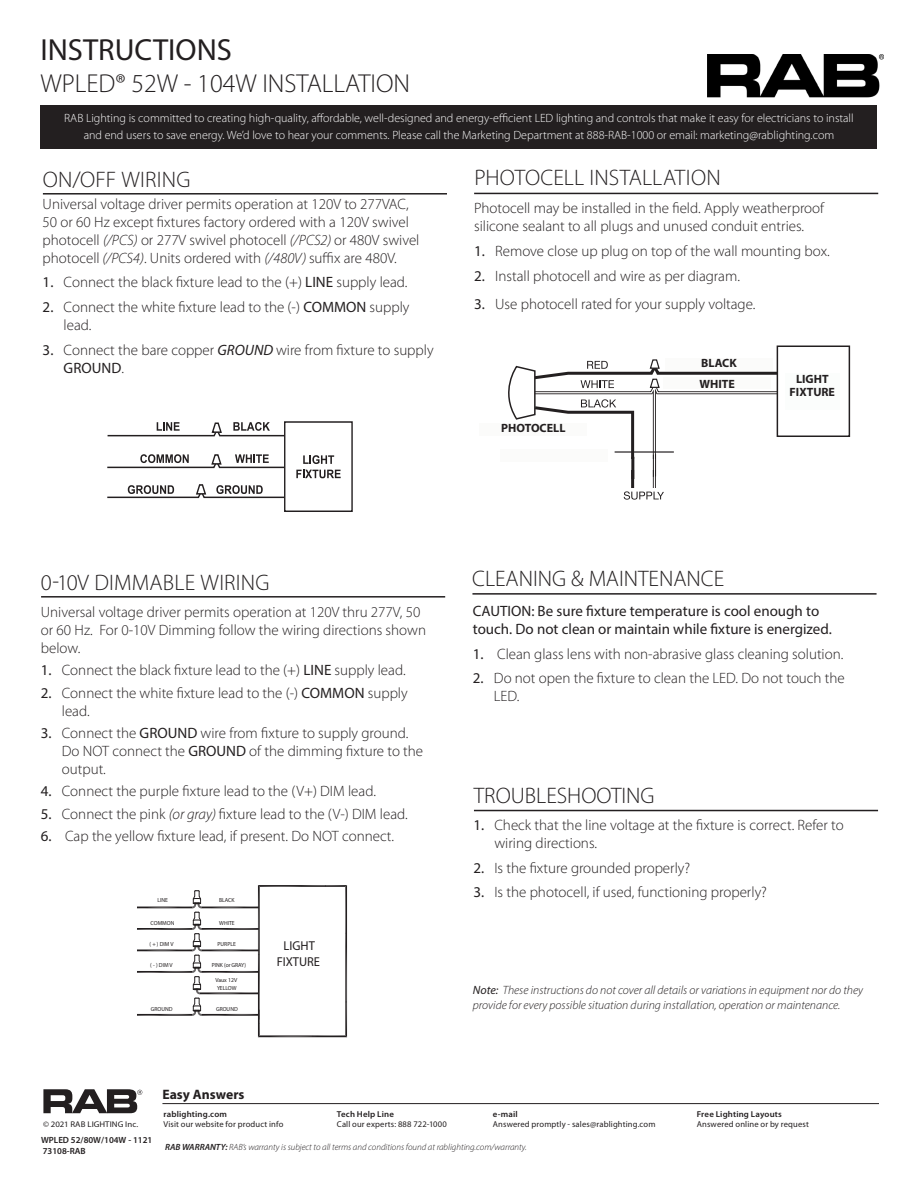
<style>
.page{position:relative;width:918px;height:1188px;background:#fff}
.page>*{position:absolute;margin:0;border:0;box-sizing:border-box;transform-origin:0 0}
.t1{font:30.6px "Myriad Pro";color:#231f20}
.t2{font:300 25.95px "Myriad Pro";color:#231f20}
.Heading{font:300 22.5px "Myriad Pro";color:#231f20}
.Subhead{font:300 15px/18px "Myriad Pro";color:#231f20}
.Heading-2{font:15px/18px "Myriad Pro";color:#231f20}
.t3{font:700 13.65px "Myriad Pro";color:#231f20}
.t4{font:13.5px "Arial";color:#231f20}
.t5{font:900 12.9px/15.5px "Myriad Pro";color:#231f20;text-align:center}
.t6{font:300 12px/16.5px "Myriad Pro";color:#fff;text-align:center}
.Heading-3{font:italic 300 12px/15px "Myriad Pro";color:#231f20}
.Subhead-2{font:700 12px/13.5px "Myriad Pro";color:#231f20;text-align:center}
.t7{font:italic 300 9px "Myriad Pro";color:#231f20}
.t8{font:600 9px "Myriad Pro";color:#231f20}
.t9{font:8.55px/10.2px "Myriad Pro";letter-spacing:.015em;color:#231f20}
.t10{font:600 8.55px "Myriad Pro";letter-spacing:.02em;color:#231f20}
.t11{font:8.25px "Myriad Pro";letter-spacing:.005em;color:#231f20;scale:1.06 1}
.t12{font:900 5.85px/7.6px "Myriad Pro";color:#231f20}
.s1{font-style:italic}
.s2{font-weight:400}
.s3{font-weight:400;font-style:italic}
.s4{font-weight:600}
</style>
<div class="page">
<div style="left:40px;top:105px;width:838px;height:44px;background:#231f20"></div>
<img style="left:707px;top:54px;width:176px;height:44px">
<svg style="left:137px;top:885px;width:210px;height:152px"></svg>
<hr style="left:43px;top:193px;width:404px;height:2px;background:#231f20">
<div style="left:284px;top:421px;width:69px;height:91px;border:1px solid #231f20"></div>
<svg style="left:303px;top:455px;width:31px;height:9px"></svg>
<svg style="left:296px;top:470px;width:45px;height:8px"></svg>
<svg style="left:107px;top:421px;width:179px;height:16px"></svg>
<svg style="left:107px;top:453px;width:178px;height:16px"></svg>
<svg style="left:107px;top:483px;width:178px;height:16px"></svg>
<hr style="left:41px;top:596px;width:404px;height:2px;background:#231f20">
<hr style="left:474px;top:193px;width:404px;height:1px;background:#231f20">
<div style="left:777px;top:346px;width:73px;height:91px;background:#fff;border:2px solid #231f20"></div>
<div style="left:785px;top:374px;width:55px;height:36px;background:#fbfdfc"></div>
<svg style="left:508px;top:358px;width:272px;height:142px"></svg>
<div style="left:663px;top:377px;width:108px;height:11px;background:#fbfbfa"></div>
<div style="left:500px;top:449px;width:108px;height:13px;background:#fbfbfa"></div>
<div style="left:479px;top:423px;width:108px;height:13px;background:#fbfbfa"></div>
<hr style="left:472px;top:593px;width:405px;height:2px;background:#231f20">
<hr style="left:474px;top:810px;width:404px;height:1px;background:#231f20">
<hr style="left:162px;top:1103px;width:716px;height:1px;background:#231f20">
<svg style="left:43px;top:1089px;width:99px;height:24px"></svg>
<h1 class="t1" style="left:40px;top:31px;width:193px">INSTRUCTIONS</h1>
<h2 class="t2" style="left:40px;top:67px;width:371px">WPLED® 52W - 104W INSTALLATION</h2>
<p class="t6" style="left:64px;top:110px;width:791px">RAB Lighting is committed to creating high-quality, affordable, well-designed and energy-efficient LED lighting and controls that make it easy for electricians to install and end users to save energy. We’d love to hear your comments. Please call the Marketing Department at 888-RAB-1000 or email: marketing@rablighting.com</p>
<p class="Heading" style="left:43px;top:166px;width:149px">ON/OFF WIRING</p>
<p class="Subhead" style="left:43px;top:194px;width:378px">Universal voltage driver permits operation at 120V to 277VAC, 50 or 60 Hz except fixtures factory ordered with a 120V swivel photocell <span class="s1">(/PCS)</span> or 277V swivel photocell <span class="s1">(/PCS2)</span> or 480V swivel photocell <span class="s1">(/PCS4)</span>. Units ordered with <span class="s1">(/480V)</span> suffix are 480V.</p>
<p class="Subhead" style="left:43px;top:273px;width:366px"><span class="s2">1.</span> Connect the black fixture lead to the (+) <span class="s2">LINE</span> supply lead.</p>
<p class="Subhead" style="left:64px;top:298px;width:347px;text-indent:-21px"><span class="s2">2.</span> Connect the white fixture lead to the (-) <span class="s2">COMMON</span> supply lead.</p>
<p class="Subhead" style="left:64px;top:341px;width:371px;text-indent:-21px"><span class="s2">3.</span> Connect the bare copper <span class="s3">GROUND</span> wire from fixture to supply<br><span class="s2">GROUND</span>.</p>
<p class="Heading" style="left:474px;top:164px;width:248px">PHOTOCELL INSTALLATION</p>
<p class="Subhead" style="left:474px;top:199px;width:352px">Photocell may be installed in the field. Apply weatherproof silicone sealant to all plugs and unused conduit entries.</p>
<p class="Subhead" style="left:474px;top:242px;width:357px"><span class="s2">1.</span> Remove close up plug on top of the wall mounting box.</p>
<p class="Subhead" style="left:474px;top:267px;width:267px"><span class="s2">2.</span> Install photocell and wire as per diagram.</p>
<p class="Subhead" style="left:474px;top:295px;width:283px"><span class="s2">3.</span> Use photocell rated for your supply voltage.</p>
<p class="Subhead-2" style="left:501px;top:421px;width:66px">PHOTOCELL</p>
<p class="Subhead-2" style="left:701px;top:356px;width:37px">BLACK</p>
<p class="Subhead-2" style="left:700px;top:377px;width:37px">WHITE</p>
<p class="Subhead-2" style="left:790px;top:371px;width:47px">LIGHT<br>FIXTURE</p>
<p class="t4" style="left:698px;top:376px;width:42px">“COM”</p>
<p class="t4" style="left:790px;top:376px;width:49px">WP2FC</p>
<p class="Heading" style="left:41px;top:569px;width:230px">0-10V DIMMABLE WIRING</p>
<p class="Subhead" style="left:41px;top:603px;width:387px">Universal voltage driver permits operation at 120V thru 277V, 50 or 60 Hz. For 0-10V Dimming follow the wiring directions shown below.</p>
<p class="Subhead" style="left:41px;top:661px;width:366px"><span class="s2">1.</span> Connect the black fixture lead to the (+) <span class="s2">LINE</span> supply lead.</p>
<p class="Subhead" style="left:62px;top:684px;width:347px;text-indent:-21px"><span class="s2">2.</span> Connect the white fixture lead to the (-) <span class="s2">COMMON</span> supply lead.</p>
<p class="Subhead" style="left:62px;top:724px;width:363px;text-indent:-21px"><span class="s2">3.</span> Connect the <span class="s2">GROUND</span> wire from fixture to supply ground.<br>Do NOT connect the <span class="s2">GROUND</span> of the dimming fixture to the output.</p>
<p class="Subhead" style="left:41px;top:782px;width:337px"><span class="s2">4.</span> Connect the purple fixture lead to the (V+) DIM lead.</p>
<p class="Subhead" style="left:41px;top:805px;width:368px"><span class="s2">5.</span> Connect the pink <span class="s1">(or gray)</span> fixture lead to the (V-) DIM lead.</p>
<p class="Subhead" style="left:41px;top:827px;width:355px"><span class="s2">6.</span> Cap the yellow fixture lead, if present. Do NOT connect.</p>
<p class="t12" style="left:157px;top:896px;width:12px">LINE</p>
<p class="t12" style="left:219px;top:896px;width:17px">BLACK</p>
<p class="t12" style="left:219px;top:919px;width:17px">WHITE</p>
<p class="t12" style="left:218px;top:940px;width:20px">PURPLE</p>
<p class="t12" style="left:151px;top:919px;width:25px">COMMON</p>
<p class="t12" style="left:150px;top:940px;width:26px">( + ) DIM V</p>
<p class="t12" style="left:150px;top:962px;width:24px">( - ) DIM V</p>
<p class="t12" style="left:212px;top:962px;width:36px">PINK (or GRAY)</p>
<p class="t12" style="left:216px;top:976px;width:23px">Vaux 12V<br>YELLOW</p>
<p class="t12" style="left:151px;top:1006px;width:23px">GROUND</p>
<p class="t12" style="left:216px;top:1005px;width:23px">GROUND</p>
<p class="t5" style="left:277px;top:938px;width:45px">LIGHT<br>FIXTURE</p>
<p class="Heading" style="left:472px;top:565px;width:254px">CLEANING &amp; MAINTENANCE</p>
<p class="Heading-2" style="left:473px;top:602px;width:361px">CAUTION: Be sure fixture temperature is cool enough to touch. Do not clean or maintain while fixture is energized.</p>
<p class="Subhead" style="left:473px;top:645px;width:372px"><span class="s2">1.</span> Clean glass lens with non-abrasive glass cleaning solution.</p>
<p class="Subhead" style="left:494px;top:669px;width:353px;text-indent:-21px"><span class="s2">2.</span> Do not open the fixture to clean the LED. Do not touch the<br>LED.</p>
<p class="Heading" style="left:474px;top:782px;width:182px">TROUBLESHOOTING</p>
<p class="Subhead" style="left:494px;top:816px;width:351px;text-indent:-21px"><span class="s2">1.</span> Check that the line voltage at the fixture is correct. Refer to wiring directions.</p>
<p class="Subhead" style="left:473px;top:858px;width:218px"><span class="s2">2.</span> Is the fixture grounded properly?</p>
<p class="Subhead" style="left:473px;top:883px;width:295px"><span class="s2">3.</span> Is the photocell, if used, functioning properly?</p>
<p class="Heading-3" style="left:473px;top:982px;width:392px"><span class="s2">Note:</span> These instructions do not cover all details or variations in equipment nor do they provide for every possible situation during installation, operation or maintenance.</p>
<p class="t3" style="left:162px;top:1087px;width:84px">Easy Answers</p>
<p class="t9" style="left:163px;top:1109px;width:122px"><span class="s4">rablighting.com<br></span>Visit our website for product info</p>
<p class="t9" style="left:337px;top:1109px;width:111px"><span class="s4">Tech Help Line<br></span>Call our experts: 888 722-1000</p>
<p class="t9" style="left:493px;top:1109px;width:164px"><span class="s4">e-mail<br></span>Answered promptly - sales@rablighting.com</p>
<p class="t10" style="left:697px;top:1109px;width:87px">Free Lighting Layouts</p>
<p class="t11" style="left:43px;top:1120px;width:91px">© 2021 RAB LIGHTING Inc.</p>
<p class="t9" style="left:697px;top:1120px;width:114px">Answered online or by request</p>
<p class="t8" style="left:41px;top:1134px;width:113px">WPLED 52/80W/104W - 1121</p>
<p class="t7" style="left:165px;top:1141px;width:363px"><span class="s4">RAB WARRANTY:</span> RAB’s warranty is subject to all terms and conditions found at rablighting.com/warranty.</p>
<p class="t8" style="left:43px;top:1146px;width:45px">73108-RAB</p>
</div>
